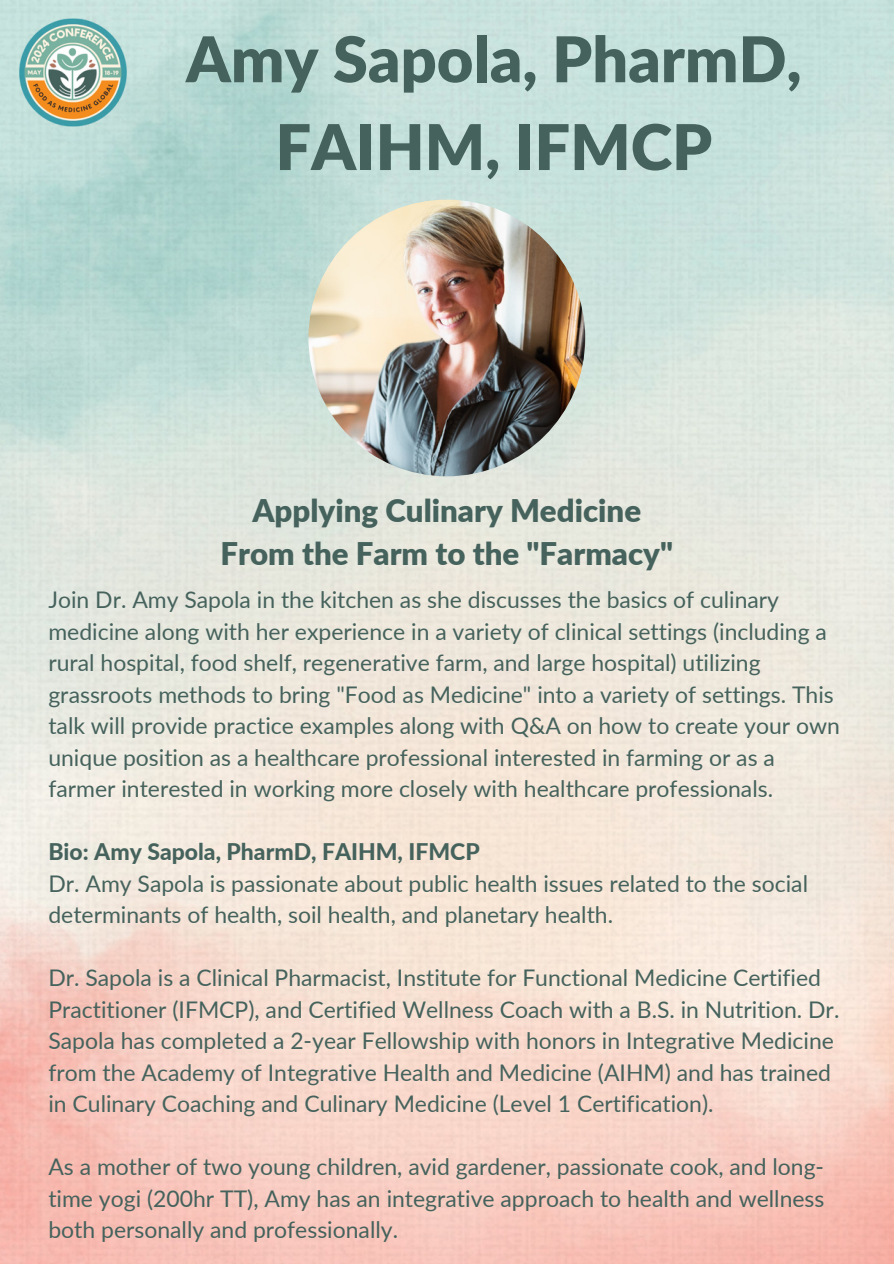
<style>
.page{position:relative;width:894px;height:1264px;background:#fff}
.page>*{position:absolute;margin:0;border:0;box-sizing:border-box;transform-origin:0 0}
.t1{font:900 63px/87.8px "Lato";color:#45625c;text-align:center}
.t2{font:900 31.2px/43.2px "Lato";color:#45625c;text-align:center}
.t3{font:22.95px/31.5px "Lato";color:#45625c}
.t4{font:800 22.95px "Lato";color:#45625c}
</style>
<div class="page">
<img style="left:0;top:0;width:893px;height:1263px">
<img style="left:308px;top:200px;width:277px;height:276px;border-radius:50%">
<img style="left:0;top:0;width:145px;height:145px">
<p class="t1" style="left:186px;top:14px;width:617px">Amy Sapola, PharmD,<br>FAIHM, IFMCP</p>
<p class="t2" style="left:220px;top:488px;width:454px">Applying Culinary Medicine<br>From the Farm to the "Farmacy"</p>
<p class="t3" style="left:48px;top:583px;width:792px">Join Dr. Amy Sapola in the kitchen as she discusses the basics of culinary medicine along with her experience in a variety of clinical settings (including a rural hospital, food shelf, regenerative farm, and large hospital) utilizing grassroots methods to bring "Food as Medicine" into a variety of settings. This talk will provide practice examples along with Q&amp;A on how to create your own unique position as a healthcare professional interested in farming or as a farmer interested in working more closely with healthcare professionals.</p>
<h2 class="t4" style="left:48px;top:837px;width:433px">Bio: Amy Sapola, PharmD, FAIHM, IFMCP</h2>
<p class="t3" style="left:48px;top:867px;width:761px">Dr. Amy Sapola is passionate about public health issues related to the social determinants of health, soil health, and planetary health.</p>
<p class="t3" style="left:48px;top:961px;width:792px">Dr. Sapola is a Clinical Pharmacist, Institute for Functional Medicine Certified Practitioner (IFMCP), and Certified Wellness Coach with a B.S. in Nutrition. Dr.<br>Sapola has completed a 2-year Fellowship with honors in Integrative Medicine from the Academy of Integrative Health and Medicine (AIHM) and has trained in Culinary Coaching and Culinary Medicine (Level 1 Certification).</p>
<p class="t3" style="left:48px;top:1150px;width:777px;text-align:justify">As a mother of two young children, avid gardener, passionate cook, and long&shy;time yogi (200hr TT), Amy has an integrative approach to health and wellness both personally and professionally.</p>
</div>
